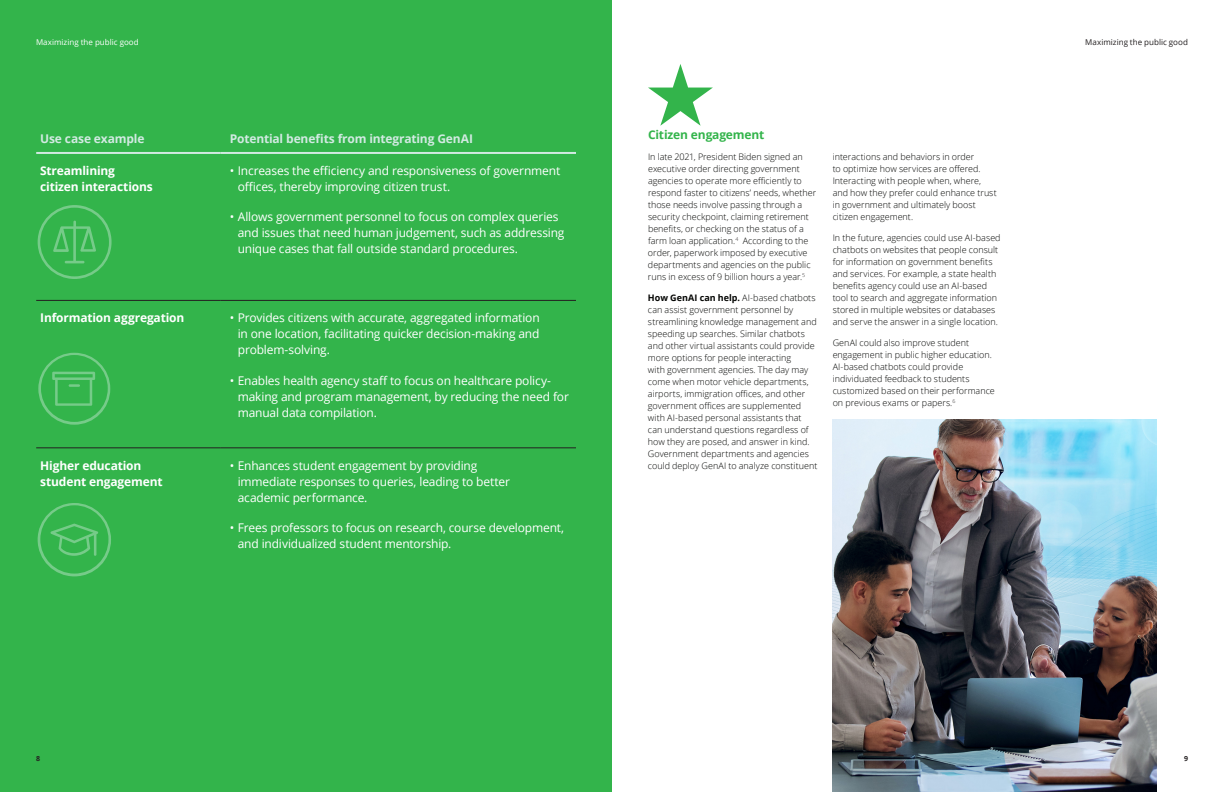
<style>
.page{position:relative;width:1224px;height:792px;background:#fff}
.page>*{position:absolute;margin:0;border:0;box-sizing:border-box;transform-origin:0 0}
.Introduction__14_18pt{font:12px/16px "Open Sans";letter-spacing:-.015em;color:#fff}
.Introduction__14_18pt-2{font:700 12px/16px "Open Sans";letter-spacing:-.015em;color:#fff}
.Introduction__14_18pt-3{font:700 12px "Open Sans";letter-spacing:-.01em;color:#d2eae2}
.Body_copy__8_5_12pt{font:700 12px "Open Sans";letter-spacing:-.015em;color:#33b44b}
.Body_copy__8_5_12pt-2{font:300 9px/12px "Open Sans";color:#040503}
.t1{font:8px "Open Sans";letter-spacing:.005em;color:#231f20}
.Cover_subheading_light__30_36pt{font:8px "Open Sans";letter-spacing:.005em;color:#fff}
.t2{font:700 7px "Open Sans";color:#231f20}
.s1{font-weight:700}
</style>
<div class="page">
<div style="left:0;top:0;width:612px;height:792px;background:#33b44b"></div>
<hr style="left:36px;top:300px;width:185px;height:1px;background:#231f20">
<hr style="left:221px;top:300px;width:355px;height:1px;background:#231f20">
<hr style="left:36px;top:448px;width:185px;height:1px;background:#231f20">
<hr style="left:221px;top:448px;width:355px;height:1px;background:#231f20">
<hr style="left:36px;top:152px;width:185px;height:2px;background:#d2eae2">
<hr style="left:221px;top:152px;width:355px;height:2px;background:#d2eae2">
<svg style="left:38px;top:205px;width:74px;height:74px"></svg>
<svg style="left:38px;top:503px;width:73px;height:73px"></svg>
<svg style="left:38px;top:353px;width:72px;height:72px"></svg>
<img style="left:833px;top:419px;width:323px;height:373px">
<svg style="left:648px;top:64px;width:65px;height:62px"></svg>
<h2 class="Cover_subheading_light__30_36pt" style="left:36px;top:36px;width:104px">Maximizing the public good</h2>
<p class="Introduction__14_18pt-3" style="left:40px;top:130px;width:106px">Use case example</p>
<p class="Introduction__14_18pt-3" style="left:230px;top:130px;width:245px">Potential benefits from integrating GenAI</p>
<p class="Introduction__14_18pt-2" style="left:40px;top:162px;width:114px">Streamlining citizen interactions</p>
<p class="Introduction__14_18pt" style="left:238px;top:162px;width:324px;text-indent:-8px">• Increases the efficiency and responsiveness of government offices, thereby improving citizen trust.</p>
<p class="Introduction__14_18pt" style="left:238px;top:209px;width:328px;text-indent:-8px">• Allows government personnel to focus on complex queries and issues that need human judgement, such as addressing unique cases that fall outside standard procedures.</p>
<p class="Introduction__14_18pt-2" style="left:40px;top:310px;width:146px">Information aggregation</p>
<p class="Introduction__14_18pt" style="left:238px;top:310px;width:303px;text-align:justify;text-indent:-8px">• Provides citizens with accurate, aggregated information in one location, facilitating quicker decision-making and problem-solving.</p>
<p class="Introduction__14_18pt" style="left:238px;top:372px;width:333px;text-indent:-8px">• Enables health agency staff to focus on healthcare policy&shy;making and program management, by reducing the need for manual data compilation.</p>
<p class="Introduction__14_18pt-2" style="left:40px;top:457px;width:103px">Higher education</p>
<p class="Introduction__14_18pt-2" style="left:40px;top:473px;width:124px">student engagement</p>
<p class="Introduction__14_18pt" style="left:238px;top:457px;width:274px;text-indent:-8px">• Enhances student engagement by providing immediate responses to queries, leading to better academic performance.</p>
<p class="Introduction__14_18pt" style="left:238px;top:519px;width:328px;text-indent:-8px">• Frees professors to focus on research, course development, and individualized student mentorship.</p>
<p class="Body_copy__8_5_12pt" style="left:648px;top:126px;width:118px">Citizen engagement</p>
<p class="Body_copy__8_5_12pt-2" style="left:648px;top:151px;width:170px">In late 2021, President Biden signed an executive order directing government agencies to operate more efficiently to respond faster to citizens’ needs, whether those needs involve passing through a security checkpoint, claiming retirement benefits, or checking on the status of a farm loan application.<sup>4</sup> According to the order, paperwork imposed by executive departments and agencies on the public runs in excess of 9 billion hours a year.<sup>5</sup></p>
<p class="Body_copy__8_5_12pt-2" style="left:648px;top:292px;width:171px"><span class="s1">How GenAI can help.</span> AI-based chatbots can assist government personnel by streamlining knowledge management and speeding up searches. Similar chatbots and other virtual assistants could provide more options for people interacting<br>with government agencies. The day may come when motor vehicle departments, airports, immigration offices, and other government offices are supplemented with AI-based personal assistants that can understand questions regardless of how they are posed, and answer in kind.<br>Government departments and agencies could deploy GenAI to analyze constituent</p>
<p class="Body_copy__8_5_12pt-2" style="left:833px;top:151px;width:166px">interactions and behaviors in order<br>to optimize how services are offered.<br>Interacting with people when, where, and how they prefer could enhance trust in government and ultimately boost citizen engagement.</p>
<p class="Body_copy__8_5_12pt-2" style="left:833px;top:232px;width:170px">In the future, agencies could use AI-based chatbots on websites that people consult for information on government benefits and services. For example, a state health benefits agency could use an AI-based tool to search and aggregate information stored in multiple websites or databases and serve the answer in a single location.</p>
<p class="Body_copy__8_5_12pt-2" style="left:833px;top:337px;width:164px">GenAI could also improve student engagement in public higher education.<br>AI-based chatbots could provide individuated feedback to students customized based on their performance on previous exams or papers.<sup>6</sup></p>
<p class="t1" style="left:1085px;top:36px;width:104px">Maximizing the public good</p>
<p class="t2" style="left:36px;top:754px;width:5px">8</p>
<p class="t2" style="left:1184px;top:754px;width:5px">9</p>
</div>
